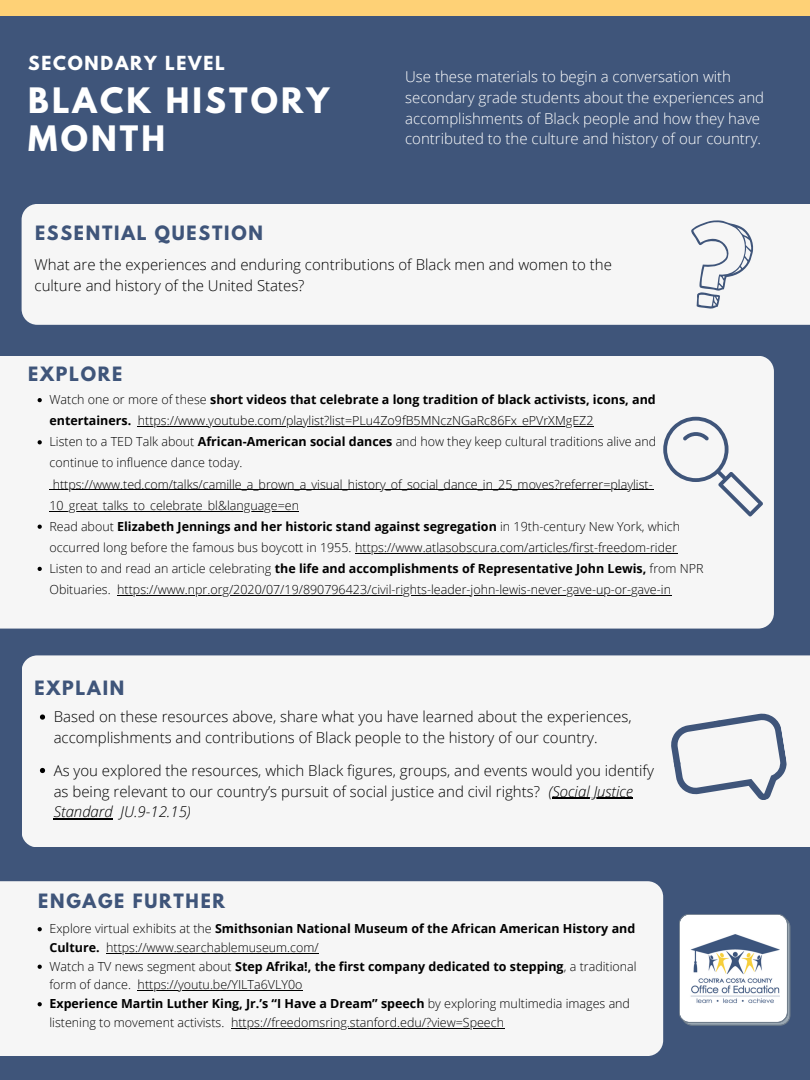
<style>
.page{position:relative;width:810px;height:1080px;background:#3f557a}
.page>*{position:absolute;margin:0;border:0;box-sizing:border-box;transform-origin:0 0}
.t1{font:700 31.06px/38.7px "League Spartan";letter-spacing:.1em;color:#fff}
.t2{font:700 17.5px "League Spartan";letter-spacing:.1em;color:#3f557a}
.t3{font:700 17.19px "League Spartan";letter-spacing:.1em;color:#fff}
.t4{font:300 15px/20.6px "Open Sans";color:#000}
.t5{font:300 15px/20.6px "Open Sans";color:#fff}
.t6{font:300 12.5px/21.1px "Open Sans";color:#000}
.s1{font-weight:700}
.s2{font-style:italic}
</style>
<div class="page">
<div style="left:0;top:0;width:810px;height:15px;background:#fed176"></div>
<div style="left:0;top:881px;width:663px;height:175px;background:#f6f6f6"></div>
<div style="left:0;top:356px;width:774px;height:272px;background:#f6f6f6"></div>
<svg style="left:38px;top:398px;width:4px;height:4px"></svg>
<hr style="left:138px;top:426px;width:456px;height:1px;background:#000">
<svg style="left:38px;top:440px;width:4px;height:4px"></svg>
<hr style="left:53px;top:489px;width:600px;height:1px;background:#000">
<hr style="left:49px;top:511px;width:143px;height:1px;background:#000">
<hr style="left:192px;top:511px;width:107px;height:1px;background:#000">
<svg style="left:38px;top:525px;width:4px;height:4px"></svg>
<hr style="left:355px;top:553px;width:322px;height:1px;background:#000">
<svg style="left:38px;top:567px;width:4px;height:4px"></svg>
<hr style="left:117px;top:595px;width:555px;height:1px;background:#000">
<div style="left:22px;top:204px;width:788px;height:121px;background:#f6f6f6"></div>
<svg style="left:691px;top:220px;width:62px;height:89px;background:#dbdee3"></svg>
<svg style="left:663px;top:417px;width:100px;height:99px;background:#dde0e5"></svg>
<div style="left:22px;top:655px;width:788px;height:192px;background:#f6f6f6"></div>
<svg style="left:605px;top:690px;width:187px;height:123px;background:#e5e7ea"></svg>
<svg style="left:40px;top:714px;width:5px;height:6px"></svg>
<svg style="left:40px;top:768px;width:5px;height:5px"></svg>
<hr style="left:552px;top:797px;width:81px;height:2px;background:#000">
<hr style="left:54px;top:818px;width:59px;height:1px;background:#000">
<svg style="left:38px;top:927px;width:4px;height:4px"></svg>
<hr style="left:106px;top:953px;width:213px;height:1px;background:#000">
<svg style="left:38px;top:965px;width:4px;height:4px"></svg>
<hr style="left:138px;top:990px;width:165px;height:1px;background:#000">
<svg style="left:38px;top:1002px;width:4px;height:4px"></svg>
<hr style="left:231px;top:1028px;width:273px;height:1px;background:#000">
<svg style="left:679px;top:914px;width:111px;height:112px;background:#dce0e4"></svg>
<img style="left:690px;top:925px;width:90px;height:90px">
<h3 class="t3" style="left:28px;top:54px;width:198px">SECONDARY LEVEL</h3>
<h1 class="t1" style="left:28px;top:85px;width:303px">BLACK HISTORY<br>MONTH</h1>
<h2 class="t2" style="left:35px;top:224px;width:229px">ESSENTIAL QUESTION</h2>
<p class="t5" style="left:405px;top:66px;width:361px">Use these materials to begin a conversation with secondary grade students about the experiences and accomplishments of Black people and how they have contributed to the culture and history of our country.</p>
<p class="t4" style="left:35px;top:254px;width:579px">What are the experiences and enduring contributions of Black men and women to the culture and history of the United States?</p>
<h2 class="t2" style="left:28px;top:365px;width:96px">EXPLORE</h2>
<p class="t6" style="left:49px;top:389px;width:656px">Watch one or more of these <span class="s1">short videos that celebrate a long tradition of black activists, icons, and entertainers.</span> https://www.youtube.com/playlist?list=PLu4Zo9fB5MNczNGaRc86Fx_ePVrXMgEZ2<br>Listen to a TED Talk about <span class="s1">African-American social dances</span> and how they keep cultural traditions alive and continue to influence dance today. https://www.ted.com/talks/camille_a_brown_a_visual_history_of_social_dance_in_25_moves?referrer=playlist-10_great_talks_to_celebrate_bl&amp;language=en<br>Read about <span class="s1">Elizabeth Jennings and her historic stand against segregation</span> in 19th-century New York, which occurred long before the famous bus boycott in 1955. https://www.atlasobscura.com/articles/first-freedom-rider Listen to and read an article celebrating <span class="s1">the life and accomplishments of Representative John Lewis,</span> from NPR Obituaries. https://www.npr.org/2020/07/19/890796423/civil-rights-leader-john-lewis-never-gave-up-or-gave-in</p>
<h2 class="t2" style="left:35px;top:679px;width:91px">EXPLAIN</h2>
<p class="t4" style="left:54px;top:706px;width:579px">Based on these resources above, share what you have learned about the experiences, accomplishments and contributions of Black people to the history of our country.</p>
<p class="t4" style="left:54px;top:760px;width:602px">As you explored the resources, which Black figures, groups, and events would you identify as being relevant to our country’s pursuit of social justice and civil rights? <span class="s2">(Social Justice<br>Standard JU.9-12.15)</span></p>
<h2 class="t2" style="left:38px;top:892px;width:188px">ENGAGE FURTHER</h2>
<p class="t6" style="left:49px;top:919px;width:589px;line-height:18.8px">Explore virtual exhibits at the <span class="s1">Smithsonian National Museum of the African American History and Culture.</span> https://www.searchablemuseum.com/<br>Watch a TV news segment about <span class="s1">Step Afrika!, the first company dedicated to stepping</span>, a traditional form of dance. https://youtu.be/YILTa6VLY0o<br><span class="s1">Experience Martin Luther King, Jr.’s “I Have a Dream” speech</span> by exploring multimedia images and listening to movement activists. https://freedomsring.stanford.edu/?view=Speech</p>
</div>
